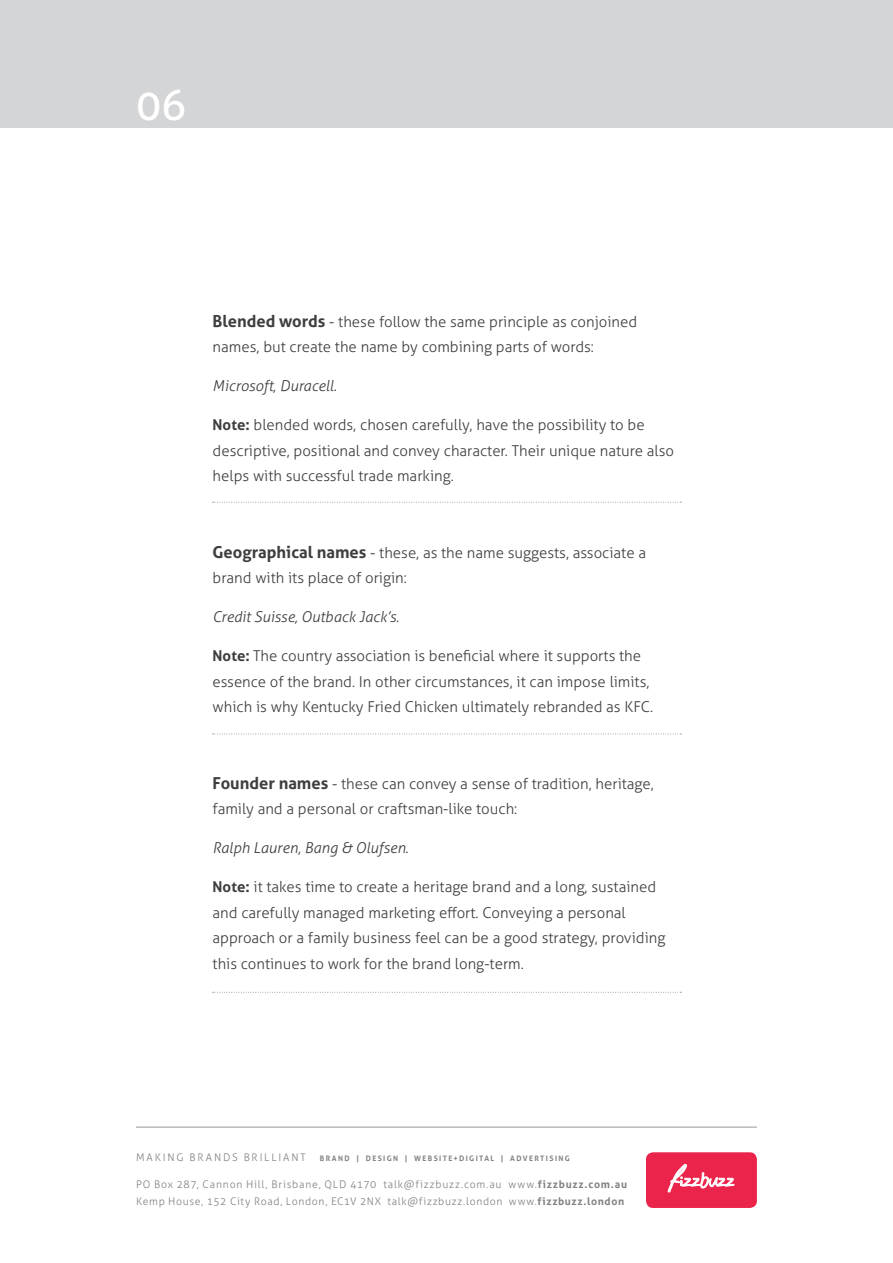
<style>
.page{position:relative;width:893px;height:1263px;background:#fff}
.page>*{position:absolute;margin:0;border:0;box-sizing:border-box;transform-origin:0 0}
.t1{font:42px "Aller";color:#fff}
.t2{font:300 15px/25.5px "Aller";color:#3e3e3f}
.t3{font:italic 300 15px "Aller";color:#3e3e3f}
.t4{font:300 10.5px/17.2px "Aller";letter-spacing:.075em;color:#808285}
.t5{font:300 10.5px "Aller";letter-spacing:.18em;color:#808285}
.t6{font:700 7.5px "Aller";letter-spacing:.185em;color:#808285}
.s1{font-weight:700;font-size:16.5px}
.s2{font-weight:700}
</style>
<div class="page">
<hr style="left:136px;top:1127px;width:621px;height:1px;background:#939598">
<div style="left:646px;top:1152px;width:111px;height:56px;background:#eb244c;border-radius:7px"></div>
<svg style="left:668px;top:1164px;width:66px;height:28px"></svg>
<div style="left:0;top:0;width:893px;height:128px;background:#d4d5d7"></div>
<svg style="left:213px;top:502px;width:468px;height:1px"></svg>
<svg style="left:213px;top:733px;width:468px;height:1px"></svg>
<svg style="left:213px;top:992px;width:468px;height:1px"></svg>
<p class="t1" style="left:136px;top:80px;width:52px">06</p>
<p class="t2" style="left:213px;top:309px;width:426px"><span class="s1">Blended words</span> - these follow the same principle as conjoined names, but create the name by combining parts of words:</p>
<p class="t3" style="left:213px;top:377px;width:126px">Microsoft, Duracell.</p>
<p class="t2" style="left:213px;top:412px;width:463px"><span class="s2">Note:</span> blended words, chosen carefully, have the possibility to be descriptive, positional and convey character. Their unique nature also helps with successful trade marking.</p>
<p class="t2" style="left:213px;top:540px;width:435px"><span class="s1">Geographical names</span> - these, as the name suggests, associate a brand with its place of origin:</p>
<p class="t3" style="left:213px;top:608px;width:188px">Credit Suisse, Outback Jack’s.</p>
<p class="t2" style="left:213px;top:643px;width:442px"><span class="s2">Note:</span> The country association is beneficial where it supports the essence of the brand. In other circumstances, it can impose limits, which is why Kentucky Fried Chicken ultimately rebranded as KFC.</p>
<p class="t2" style="left:213px;top:771px;width:443px"><span class="s1">Founder names</span> - these can convey a sense of tradition, heritage, family and a personal or craftsman-like touch:</p>
<p class="t3" style="left:213px;top:839px;width:197px">Ralph Lauren, Bang &amp; Olufsen.</p>
<p class="t2" style="left:213px;top:874px;width:454px"><span class="s2">Note:</span> it takes time to create a heritage brand and a long, sustained and carefully managed marketing effort. Conveying a personal approach or a family business feel can be a good strategy, providing this continues to work for the brand long-term.</p>
<p class="t5" style="left:136px;top:1151px;width:171px">MAKING BRANDS BRILLIANT</p>
<p class="t6" style="left:320px;top:1154px;width:252px">BRAND | DESIGN | WEBSITE+DIGITAL | ADVERTISING</p>
<p class="t4" style="left:136px;top:1176px;width:492px">PO Box 287, Cannon Hill, Brisbane, QLD 4170 talk@fizzbuzz.com.au www.<span class="s2">fizzbuzz.com.au<br></span>Kemp House, 152 City Road, London, EC1V 2NX talk@fizzbuzz.london www.<span class="s2">fizzbuzz.london</span></p>
</div>
